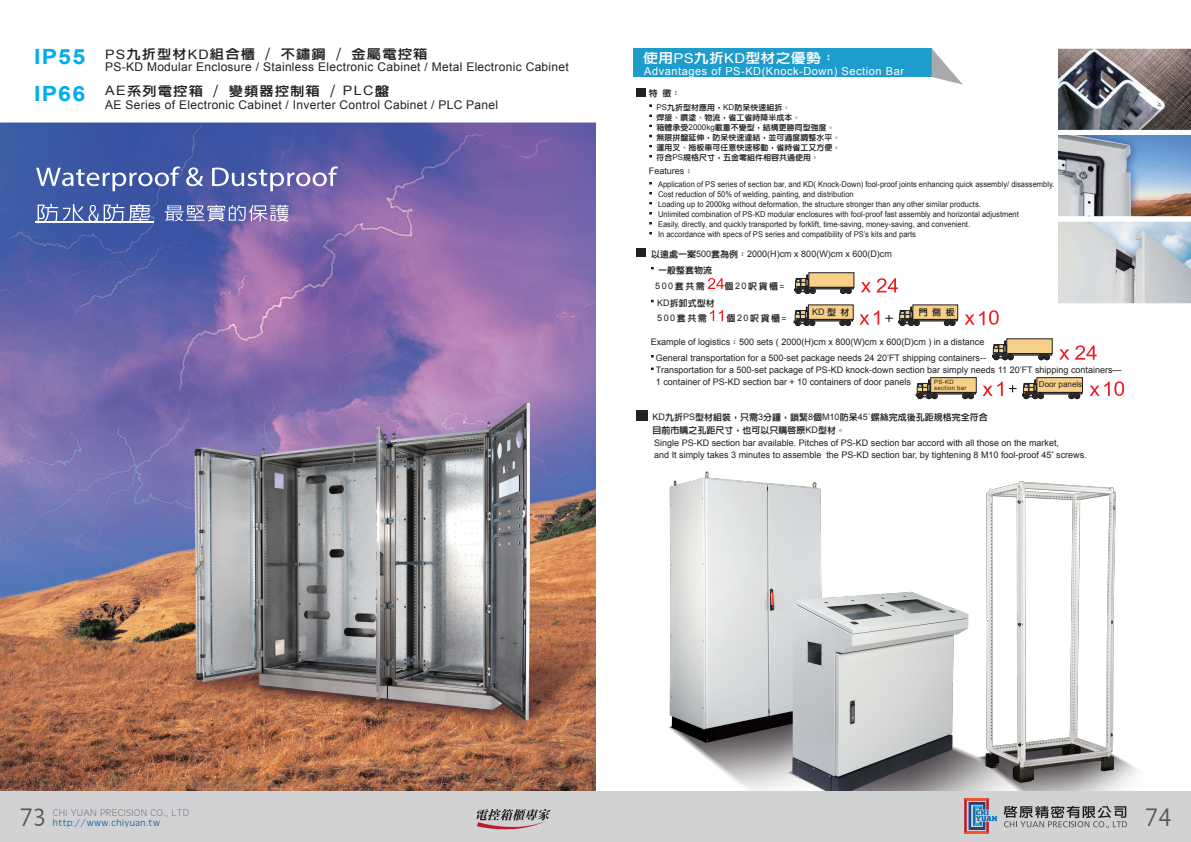
<style>
.page{position:relative;width:1191px;height:842px;background:#fff}
.page>*{position:absolute;margin:0;border:0;box-sizing:border-box;transform-origin:0 0}
.t1{font:300 condensed 26.7px "Abadi";color:#57585a;scale:1.09 1}
.t2{font:13.5px "Lin Gothic Extra";letter-spacing:.01em;color:#fff;scale:1.11 1}
.t3{font:13px "Lin Gothic Extra";letter-spacing:.075em;color:#231f20;scale:1.1 1}
.t4{font:12px "Arial";letter-spacing:.025em;color:#231f20}
.t5{font:11px "Arial";letter-spacing:.05em;color:#fff}
.t6{font:10px "Antique Oli T Ligh";letter-spacing:.02em;color:#808285;scale:1.1 1}
.t7{font:10px "Antique Oli T Ligh";letter-spacing:.05em;color:#0164a2}
.t8{font:9px/12.2px "Arial";color:#231f20}
.t9{font:9px/13px "Lin Gothic Extra";color:#231f20}
.t10{font:8.1px "Arial";color:#231f20}
.t11{font:8px/10px "Arial";color:#231f20;scale:.94 1}
.t12{font:8px/10px "Lin Gothic Extra";color:#231f20}
.t13{font:6px/6px "Arial";letter-spacing:.05em;color:#231f20}
.s1{font-family:"Arial";font-weight:700;font-size:21px;color:#00aeef}
.s2{font-family:"Arial"}
.s3{font-family:"Lin Gothic Extra"}
.s4{font-family:"Myriad Pro"}
</style>
<div class="page">
<img style="left:636px;top:134px;width:517px;height:657px">
<img style="left:1058px;top:235px;width:133px;height:68px">
<img style="left:1058px;top:177px;width:133px;height:58px">
<img style="left:1058px;top:48px;width:133px;height:129px">
<img style="left:0;top:122px;width:595px;height:669px">
<svg style="left:36px;top:166px;width:144px;height:25px;background:#677bb7"></svg>
<svg style="left:186px;top:167px;width:17px;height:19px"></svg>
<svg style="left:212px;top:166px;width:126px;height:25px"></svg>
<svg style="left:38px;top:204px;width:112px;height:18px"></svg>
<svg style="left:165px;top:205px;width:124px;height:16px;background:#9094c4"></svg>
<hr style="left:36px;top:222px;width:66px;height:1px;background:#fff">
<hr style="left:102px;top:222px;width:52px;height:1px;background:#fff">
<div style="left:635px;top:88px;width:10px;height:9px;background:#231f20"></div>
<div style="left:636px;top:411px;width:11px;height:10px;background:#231f20"></div>
<div style="left:633px;top:48px;width:298px;height:29px;background:#1e9ccc"></div>
<svg style="left:931px;top:48px;width:31px;height:37px"></svg>
<div style="left:635px;top:248px;width:10px;height:9px;background:#231f20"></div>
<svg style="left:707px;top:278px;width:17px;height:11px"></svg>
<svg style="left:861px;top:278px;width:37px;height:14px"></svg>
<svg style="left:794px;top:272px;width:60px;height:22px"></svg>
<svg style="left:1075px;top:345px;width:21px;height:15px"></svg>
<svg style="left:1059px;top:349px;width:10px;height:11px"></svg>
<svg style="left:992px;top:338px;width:60px;height:22px"></svg>
<svg style="left:710px;top:310px;width:13px;height:11px"></svg>
<svg style="left:859px;top:310px;width:20px;height:15px"></svg>
<svg style="left:964px;top:310px;width:34px;height:15px"></svg>
<svg style="left:794px;top:304px;width:59px;height:22px"></svg>
<svg style="left:885px;top:304px;width:73px;height:22px"></svg>
<svg style="left:982px;top:382px;width:20px;height:14px"></svg>
<svg style="left:1009px;top:385px;width:7px;height:7px"></svg>
<svg style="left:1089px;top:381px;width:35px;height:15px"></svg>
<svg style="left:916px;top:377px;width:60px;height:22px"></svg>
<svg style="left:1022px;top:377px;width:61px;height:22px"></svg>
<div style="left:0;top:791px;width:1191px;height:51px;background:#d1d2d4"></div>
<svg style="left:1003px;top:806px;width:124px;height:22px"></svg>
<svg style="left:964px;top:798px;width:33px;height:36px"></svg>
<svg style="left:476px;top:809px;width:74px;height:20px"></svg>
<h3 class="t3" style="left:34px;top:48px;width:359px"><span class="s1">IP55</span> <span class="s2">PS</span>九折型材<span class="s2">KD</span>組合櫃 / 不鏽鋼 / 金屬電控箱</h3>
<h3 class="t3" style="left:34px;top:84px;width:324px"><span class="s1">IP66</span> <span class="s2">AE</span>系列電控箱 / 變頻器控制箱 / <span class="s2">PLC</span>盤</h3>
<h3 class="t4" style="left:105px;top:59px;width:465px">PS-KD Modular Enclosure / Stainless Electronic Cabinet / Metal Electronic Cabinet</h3>
<h3 class="t4" style="left:105px;top:96px;width:394px">AE Series of Electronic Cabinet / Inverter Control Cabinet / PLC Panel</h3>
<h2 class="t2" style="left:643px;top:51px;width:175px">使用<span class="s2">PS</span>九折<span class="s2">KD</span>型材之優勢：</h2>
<p class="t9" style="left:649px;top:87px;width:33px">特 徵：</p>
<p class="t5" style="left:644px;top:63px;width:261px">Advantages of PS-KD(Knock-Down) Section Bar</p>
<p class="t12" style="left:656px;top:102px;width:185px"><span class="s2">PS</span>九折型材應用，<span class="s2">KD</span>防呆快速組拆。<br>焊接、噴塗、物流，省工省時降半成本。<br>箱體承受<span class="s2">2000kg</span>載重不變型，結構更勝同型強度。無限拼盤延伸，防呆快速連結，並可適度調整水平。運用叉、拖板車可任意快速移動，省時省工又方便。符合<span class="s2">PS</span>規格尺寸，五金零組件相容共通使用。</p>
<p class="t11" style="left:658px;top:179px;width:423px">Application of PS series of section bar, and KD( Knock-Down) fool-proof joints enhancing quick assembly/ disassembly.<br>Cost reduction of 50% of welding, painting, and distribution<br>Loading up to 2000kg without deformation, the structure stronger than any other similar products.<br>Unlimited combination of PS-KD modular enclosures with fool-proof fast assembly and horizontal adjustment<br>Easily, directly, and quickly transported by forklift, time-saving, money-saving, and convenient.<br>In accordance with specs of PS series and compatibility of PS’s kits and parts</p>
<p class="t8" style="left:651px;top:248px;width:242px"><span class="s3">以遠處一案</span>500<span class="s3">套為例：</span>2000(H)cm x 800(W)cm x 600(D)cm</p>
<p class="t8" style="left:649px;top:165px;width:46px">Features<span class="s3">：</span></p>
<p class="t9" style="left:658px;top:263px;width:55px">一般整套物流</p>
<p class="t9" style="left:657px;top:296px;width:59px"><span class="s2">KD</span>拆卸式型材</p>
<p class="t8" style="left:655px;top:279px;width:51px">500<span class="s3">套共需</span></p>
<p class="t9" style="left:724px;top:279px;width:61px">個<span class="s2">20</span>呎貨櫃=</p>
<p class="t8" style="left:657px;top:311px;width:51px">500<span class="s3">套共需</span></p>
<p class="t9" style="left:726px;top:311px;width:61px">個<span class="s2">20</span>呎貨櫃=</p>
<p class="t8" style="left:812px;top:305px;width:39px">KD <span class="s3">型 材</span></p>
<p class="t9" style="left:919px;top:305px;width:37px">門 側 板</p>
<p class="t8" style="left:650px;top:336px;width:335px">Example of logistics<span class="s3">：</span>500 sets ( 2000(H)cm x 800(W)cm x 600(D)cm ) in a distance</p>
<p class="t8" style="left:656px;top:351px;width:467px">General transportation for a 500-set package needs 24 20’FT shipping containers--<br>Transportation for a 500-set package of PS-KD knock-down section bar simply needs 11 20’FT shipping containers—<br>1 container of PS-KD section bar + 10 containers of door panels</p>
<p class="t13" style="left:934px;top:379px;width:34px">PS-KD section bar</p>
<p class="t10" style="left:1038px;top:379px;width:45px">Door panels</p>
<p class="t9" style="left:652px;top:411px;width:337px"><span class="s2">KD</span>九折<span class="s2">PS</span>型材組裝，只需<span class="s2">3</span>分鐘，鎖緊<span class="s2">8</span>個<span class="s2">M10</span>防呆<span class="s2">45˚</span>螺絲完成後孔距規格完全符合目前市購之孔距尺寸，也可以只購啟原<span class="s2">KD</span>型材。</p>
<p class="t8" style="left:654px;top:437px;width:434px">Single PS-KD section bar available. Pitches of PS-KD section bar accord with all those on the market,<br>and It simply takes 3 minutes to assemble the PS-KD section bar, by tightening 8 M10 fool-proof 45<span class="s4">˚</span> screws.</p>
<h1 class="t1" style="left:19px;top:802px;width:26px">73</h1>
<p class="t7" style="left:53px;top:817px;width:109px">http://www.chiyuan.tw</p>
<h1 class="t1" style="left:1144px;top:802px;width:26px">74</h1>
<p class="t6" style="left:53px;top:807px;width:126px">CHI YUAN PRECISION CO., LTD</p>
</div>
